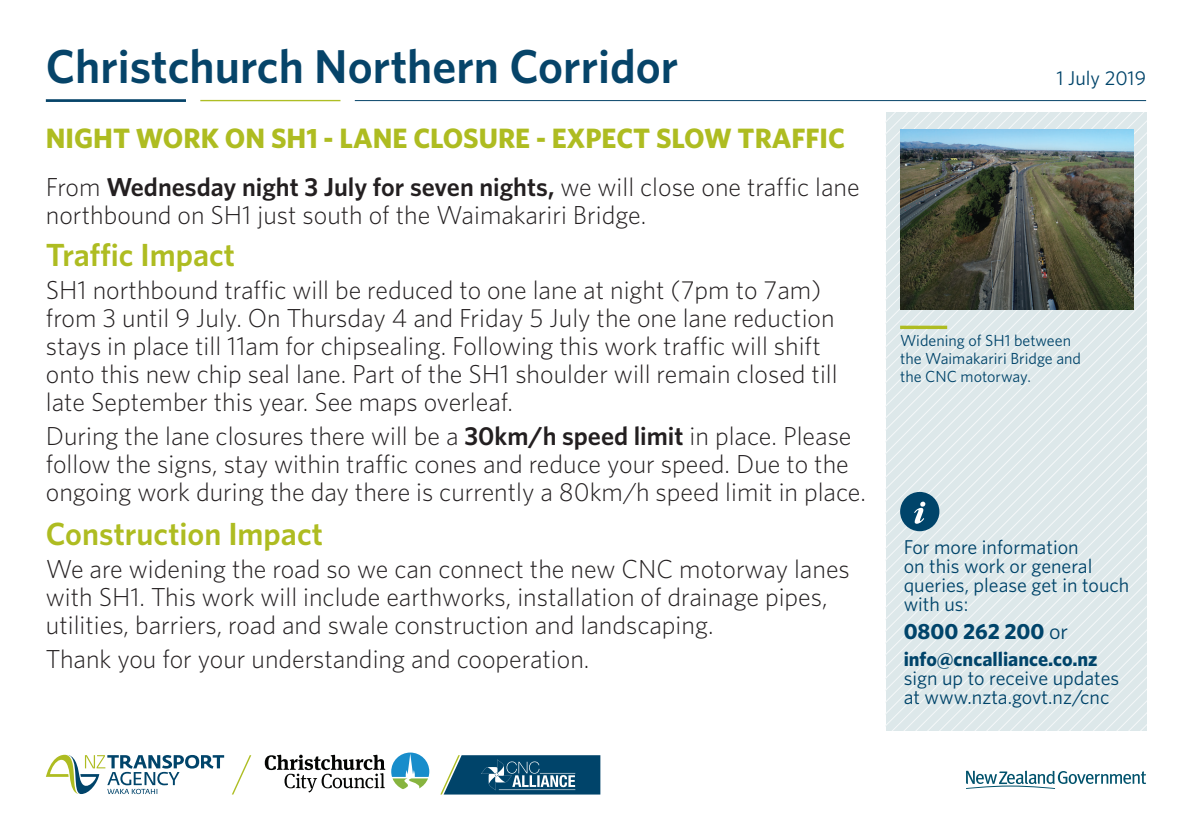
<style>
.page{position:relative;width:1191px;height:840px;background:#fff}
.page>*{position:absolute;margin:0;border:0;box-sizing:border-box;transform-origin:0 0}
.t1{font:600 47.6px "Whitney";color:#064469}
.t2{font:600 32px "Whitney";color:#aebc21}
.t3{font:700 28px "Whitney";color:#aebc21}
.t4{font:300 26px/28px "Whitney";color:#231f20}
.t5{font:700 22px "Whitney";color:#00446a}
.t6{font:20px/19px "Whitney";color:#00446a}
.t7{font:700 20px "Whitney";color:#00446a}
.t8{font:16px/18px "Whitney";color:#00446a}
.s1{font-weight:600}
.s2{font-weight:400}
</style>
<div class="page">
<svg style="left:886px;top:312px;width:260px;height:12px"></svg>
<svg style="left:886px;top:324px;width:260px;height:12px"></svg>
<svg style="left:886px;top:336px;width:260px;height:12px"></svg>
<svg style="left:886px;top:348px;width:260px;height:236px"></svg>
<svg style="left:886px;top:584px;width:260px;height:146px"></svg>
<svg style="left:966px;top:770px;width:180px;height:18px"></svg>
<svg style="left:232px;top:755px;width:19px;height:39px"></svg>
<svg style="left:46px;top:754px;width:178px;height:40px"></svg>
<svg style="left:391px;top:752px;width:38px;height:36px"></svg>
<svg style="left:265px;top:754px;width:120px;height:38px"></svg>
<svg style="left:440px;top:755px;width:160px;height:39px"></svg>
<hr style="left:46px;top:99px;width:140px;height:3px;background:#064469">
<hr style="left:355px;top:100px;width:791px;height:1px;background:#064469">
<hr style="left:200px;top:100px;width:140px;height:1px;background:#aebe24">
<div style="left:900px;top:491px;width:39px;height:40px;background:#00446a;border-radius:50%"></div>
<svg style="left:914px;top:501px;width:11px;height:22px"></svg>
<img style="left:900px;top:130px;width:233px;height:179px">
<svg style="left:900px;top:325px;width:47px;height:4px"></svg>
<h1 class="t1" style="left:46px;top:35px;width:634px">Christchurch Northern Corridor</h1>
<p class="t3" style="left:46px;top:120px;width:800px">NIGHT WORK ON SH1 - LANE CLOSURE - EXPECT SLOW TRAFFIC</p>
<p class="t4" style="left:46px;top:172px;width:815px">From <span class="s1">Wednesday night 3 July for seven nights,</span> we will close one traffic lane northbound on SH1 just south of the Waimakariri Bridge.</p>
<p class="t2" style="left:46px;top:233px;width:191px">Traffic Impact</p>
<p class="t4" style="left:46px;top:275px;width:793px">SH1 northbound traffic will be reduced to one lane at night (7pm to 7am) from 3 until 9 July. On Thursday 4 and Friday 5 July the one lane reduction stays in place till 11am for chipsealing. Following this work traffic will shift onto this new chip seal lane. Part of the SH1 shoulder will remain closed till late September this year. See maps overleaf.</p>
<p class="t4" style="left:46px;top:421px;width:821px">During the lane closures there will be a <span class="s1">30km/h speed limit</span> in place. Please follow the signs, stay within traffic cones and reduce your speed. Due to the ongoing work during the day there is currently a 80km/h speed limit in place.</p>
<p class="t2" style="left:46px;top:511px;width:279px">Construction Impact</p>
<p class="t4" style="left:46px;top:554px;width:805px">We are widening the road so we can connect the new CNC motorway lanes with SH1. This work will include earthworks, installation of drainage pipes, utilities, barriers, road and swale construction and landscaping.</p>
<p class="t4" style="left:46px;top:643px;width:545px">Thank you for your understanding and cooperation.</p>
<p class="t6" style="left:1056px;top:68px;width:91px">1 July 2019</p>
<p class="t8" style="left:900px;top:330px;width:182px">Widening of SH1 between the Waimakariri Bridge and the CNC motorway.</p>
<p class="t6" style="left:903px;top:537px;width:227px">For more information<br>on this work or general queries, please get in touch with us:</p>
<p class="t5" style="left:903px;top:615px;width:166px">0800 262 200 <span class="s2">or</span></p>
<p class="t7" style="left:903px;top:645px;width:195px">info@cncalliance.co.nz</p>
<p class="t6" style="left:903px;top:667px;width:217px">sign up to receive updates at www.nzta.govt.nz/cnc</p>
</div>
